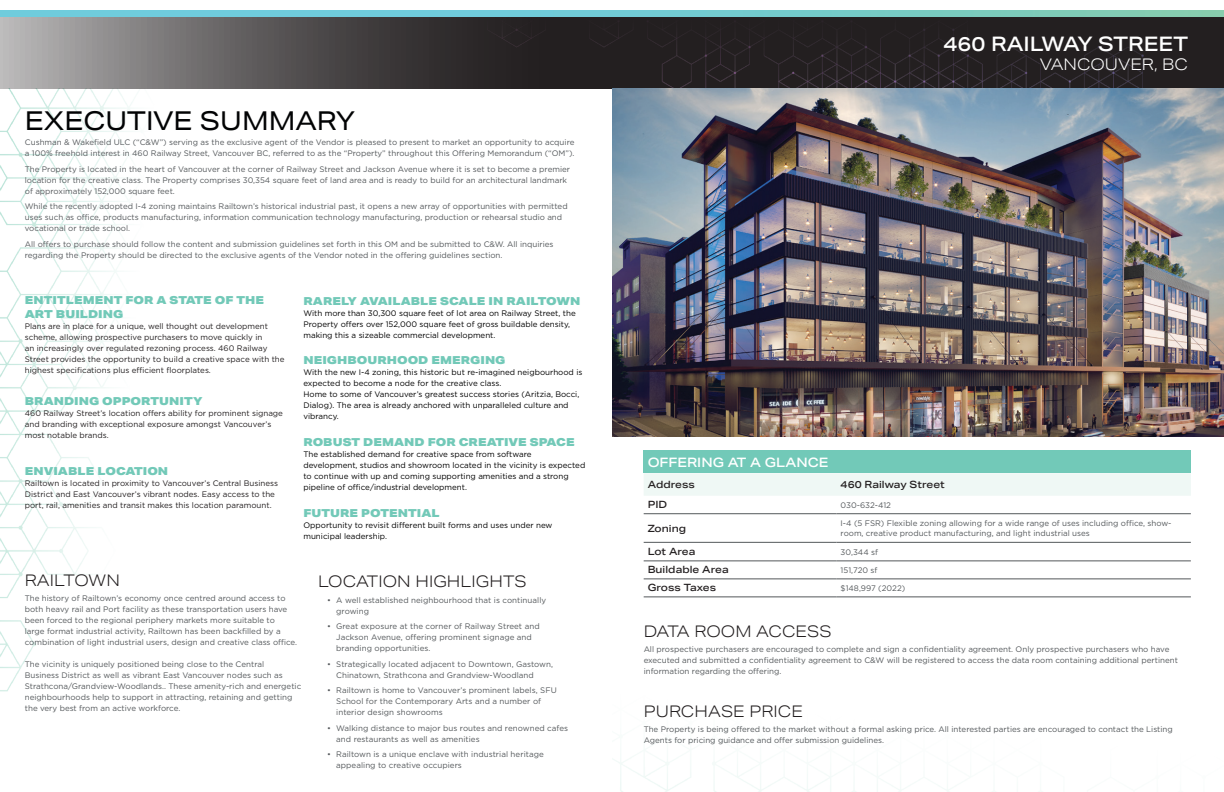
<style>
.page{position:relative;width:1224px;height:792px;background:#fff}
.page>*{position:absolute;margin:0;border:0;box-sizing:border-box;transform-origin:0 0}
.t1{font:26px "Aktiv Grotesk Ex";color:#020304}
.t2{font:500 20px "Aktiv Grotesk Ex";color:#fff}
.t3{font:300 16px "Aktiv Grotesk Ex";letter-spacing:.005em;color:#231f20}
.t4{font:300 16px "Aktiv Grotesk Ex";color:#fff}
.t5{font:500 13px "Aktiv Grotesk Ex";letter-spacing:.005em;color:#fff}
.t6{font:900 11px/13.2px "Aktiv Grotesk Ex";letter-spacing:.005em;color:#72c9b8}
.t7{font:500 10px "Aktiv Grotesk Ex";letter-spacing:.005em;color:#231f20}
.t8{font:8px/11px "Gotham";color:#54585b}
.t9{font:8px/11px "Gotham";color:#000}
.t10{font:8px/11px "Gotham";color:#231f20}
</style>
<div class="page">
<img style="left:0;top:89px;width:133px;height:603px">
<svg style="left:0;top:17px;width:376px;height:72px"></svg>
<img style="left:376px;top:17px;width:848px;height:72px">
<div style="left:644px;top:451px;width:547px;height:22px;background:#72c9b8"></div>
<div style="left:644px;top:473px;width:547px;height:23px;background:#eff8f5"></div>
<hr style="left:644px;top:514px;width:193px;height:1px;background:#54585b">
<hr style="left:837px;top:514px;width:354px;height:1px;background:#54585b">
<hr style="left:644px;top:542px;width:193px;height:1px;background:#54585b">
<hr style="left:837px;top:542px;width:354px;height:1px;background:#54585b">
<hr style="left:644px;top:561px;width:193px;height:1px;background:#54585b">
<hr style="left:837px;top:561px;width:354px;height:1px;background:#54585b">
<hr style="left:644px;top:579px;width:193px;height:1px;background:#54585b">
<hr style="left:837px;top:579px;width:354px;height:1px;background:#54585b">
<hr style="left:644px;top:597px;width:193px;height:1px;background:#54585b">
<hr style="left:837px;top:597px;width:354px;height:1px;background:#54585b">
<img style="left:612px;top:89px;width:612px;height:347px">
<p class="t1" style="left:25px;top:105px;width:332px">EXECUTIVE SUMMARY</p>
<p class="t8" style="left:25px;top:137px;width:551px">Cushman &amp; Wakefield ULC (“C&amp;W”) serving as the exclusive agent of the Vendor is pleased to present to market an opportunity to acquire a 100% freehold interest in 460 Railway Street, Vancouver BC, referred to as the “Property” throughout this Offering Memorandum (“OM”).</p>
<p class="t8" style="left:25px;top:163px;width:547px">The Property is located in the heart of Vancouver at the corner of Railway Street and Jackson Avenue where it is set to become a premier location for the creative class. The Property comprises 30,354 square feet of land area and is ready to build for an architectural landmark of approximately 152,000 square feet.</p>
<p class="t8" style="left:25px;top:201px;width:544px">While the recently adopted I-4 zoning maintains Railtown’s historical industrial past, it opens a new array of opportunities with permitted uses such as office, products manufacturing, information communication technology manufacturing, production or rehearsal studio and vocational or trade school.</p>
<p class="t8" style="left:25px;top:238px;width:530px">All offers to purchase should follow the content and submission guidelines set forth in this OM and be submitted to C&amp;W. All inquiries regarding the Property should be directed to the exclusive agents of the Vendor noted in the offering guidelines section.</p>
<p class="t6" style="left:25px;top:294px;width:241px">ENTITLEMENT FOR A STATE OF THE<br>ART BUILDING</p>
<p class="t10" style="left:25px;top:320px;width:261px">Plans are in place for a unique, well thought out development scheme, allowing prospective purchasers to move quickly in<br>an increasingly over regulated rezoning process. 460 Railway Street provides the opportunity to build a creative space with the highest specifications plus efficient floorplates.</p>
<p class="t6" style="left:25px;top:394px;width:179px">BRANDING OPPORTUNITY</p>
<p class="t10" style="left:25px;top:408px;width:260px">460 Railway Street’s location offers ability for prominent signage and branding with exceptional exposure amongst Vancouver’s most notable brands.</p>
<p class="t6" style="left:25px;top:464px;width:145px">ENVIABLE LOCATION</p>
<p class="t10" style="left:25px;top:478px;width:255px">Railtown is located in proximity to Vancouver’s Central Business<br>District and East Vancouver’s vibrant nodes. Easy access to the port, rail, amenities and transit makes this location paramount.</p>
<p class="t6" style="left:303px;top:294px;width:279px">RARELY AVAILABLE SCALE IN RAILTOWN</p>
<p class="t9" style="left:303px;top:307px;width:274px">With more than 30,300 square feet of lot area on Railway Street, the<br>Property offers over 152,000 square feet of gross buildable density, making this a sizeable commercial development.</p>
<p class="t6" style="left:303px;top:353px;width:203px">NEIGHBOURHOOD EMERGING</p>
<p class="t9" style="left:303px;top:366px;width:280px">With the new I-4 zoning, this historic but re-imagined neigbourhood is expected to become a node for the creative class.<br>Home to some of Vancouver’s greatest success stories (Aritzia, Bocci, Dialog). The area is already anchored with unparalleled culture and vibrancy.</p>
<p class="t6" style="left:303px;top:436px;width:273px">ROBUST DEMAND FOR CREATIVE SPACE</p>
<p class="t9" style="left:303px;top:449px;width:283px">The established demand for creative space from software development, studios and showroom located in the vicinity is expected to continue with up and coming supporting amenities and a strong pipeline of office/industrial development.</p>
<p class="t6" style="left:303px;top:506px;width:138px">FUTURE POTENTIAL</p>
<p class="t9" style="left:303px;top:519px;width:251px">Opportunity to revisit different built forms and uses under new municipal leadership.</p>
<p class="t3" style="left:318px;top:572px;width:210px">LOCATION HIGHLIGHTS</p>
<p class="t8" style="left:336px;top:594px;width:211px;text-indent:-9px">• A well established neighbourhood that is continually growing</p>
<p class="t8" style="left:336px;top:621px;width:205px;text-indent:-9px">• Great exposure at the corner of Railway Street and<br>Jackson Avenue, offering prominent signage and branding opportunities.</p>
<p class="t8" style="left:336px;top:658px;width:218px;text-indent:-9px">• Strategically located adjacent to Downtown, Gastown,<br>Chinatown, Strathcona and Grandview-Woodland</p>
<p class="t8" style="left:336px;top:685px;width:222px;text-indent:-9px">• Railtown is home to Vancouver’s prominent labels, SFU<br>School for the Contemporary Arts and a number of interior design showrooms</p>
<p class="t8" style="left:336px;top:722px;width:234px;text-indent:-9px">• Walking distance to major bus routes and renowned cafes and restaurants as well as amenities</p>
<p class="t8" style="left:336px;top:749px;width:209px;text-indent:-9px">• Railtown is a unique enclave with industrial heritage appealing to creative occupiers</p>
<p class="t3" style="left:25px;top:571px;width:97px">RAILTOWN</p>
<p class="t8" style="left:25px;top:593px;width:274px">The history of Railtown’s economy once centred around access to both heavy rail and Port facility as these transportation users have been forced to the regional periphery markets more suitable to<br>large format industrial activity, Railtown has been backfilled by a combination of light industrial users, design and creative class office.</p>
<p class="t8" style="left:25px;top:659px;width:278px">The vicinity is uniquely positioned being close to the Central<br>Business District as well as vibrant East Vancouver nodes such as Strathcona/Grandview-Woodlands.. These amenity-rich and energetic neighbourhoods help to support in attracting, retaining and getting the very best from an active workforce.</p>
<p class="t2" style="left:944px;top:31px;width:246px">460 RAILWAY STREET</p>
<p class="t4" style="left:1040px;top:55px;width:150px">VANCOUVER, BC</p>
<p class="t5" style="left:648px;top:454px;width:182px">OFFERING AT A GLANCE</p>
<p class="t7" style="left:648px;top:478px;width:49px">Address</p>
<p class="t7" style="left:841px;top:478px;width:106px">460 Railway Street</p>
<p class="t7" style="left:648px;top:499px;width:21px">PID</p>
<p class="t8" style="left:841px;top:499px;width:52px">030-632-412</p>
<p class="t7" style="left:648px;top:522px;width:40px">Zoning</p>
<p class="t8" style="left:841px;top:519px;width:332px;line-height:9.6px">I-4 (5 FSR) Flexible zoning allowing for a wide range of uses including office, show&shy;room, creative product manufacturing, and light industrial uses</p>
<p class="t7" style="left:648px;top:546px;width:49px">Lot Area</p>
<p class="t8" style="left:841px;top:546px;width:39px">30,344 sf</p>
<p class="t7" style="left:648px;top:564px;width:83px">Buildable Area</p>
<p class="t8" style="left:841px;top:565px;width:38px">151,720 sf</p>
<p class="t7" style="left:648px;top:582px;width:70px">Gross Taxes</p>
<p class="t8" style="left:841px;top:583px;width:66px">$148,997 (2022)</p>
<p class="t3" style="left:644px;top:622px;width:189px">DATA ROOM ACCESS</p>
<p class="t8" style="left:644px;top:644px;width:536px">All prospective purchasers are encouraged to complete and sign a confidentiality agreement. Only prospective purchasers who have executed and submitted a confidentiality agreement to C&amp;W will be registered to access the data room containing additional pertinent information regarding the offering.</p>
<p class="t3" style="left:644px;top:702px;width:161px">PURCHASE PRICE</p>
<p class="t8" style="left:644px;top:724px;width:531px">The Property is being offered to the market without a formal asking price. All interested parties are encouraged to contact the Listing<br>Agents for pricing guidance and offer submission guidelines.</p>
</div>
